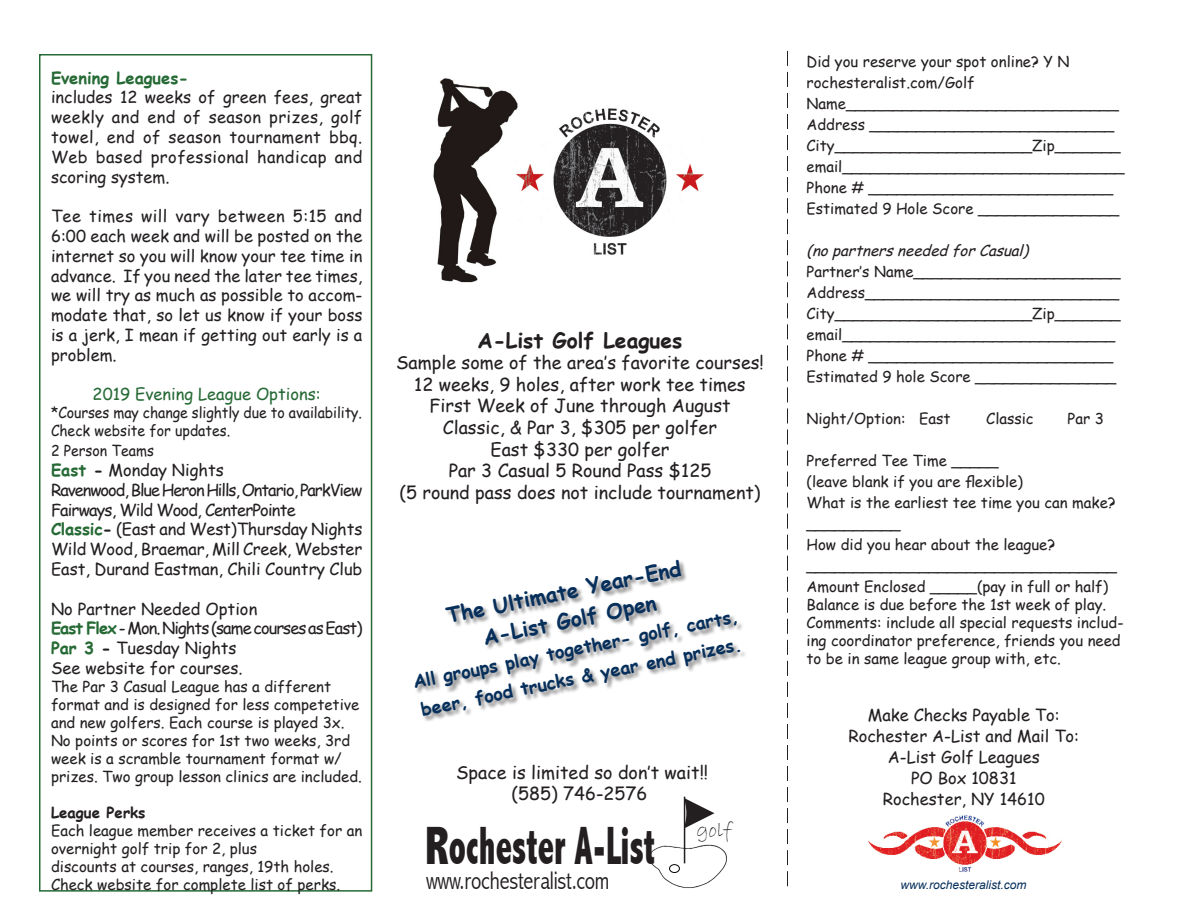
<style>
.page{position:relative;width:1188px;height:918px;background:#fff}
.page>*{position:absolute;margin:0;border:0;box-sizing:border-box;transform-origin:0 0}
.t1{font:800 condensed 54px "Abadi";color:#231f20;scale:.88 1}
.t2{font:300 condensed 25.5px "Abadi";letter-spacing:-.01em;color:#231f20;scale:.95 1}
.t3{font:700 21px "Comic Sans MS";color:#062f5b}
.t4{font:700 21px "Comic Sans MS";color:#231f20}
.t5{font:21px "Bradley Hand ITC";color:#231f20}
.t6{font:18px "Comic Sans MS";color:#231f20}
.t7{font:700 18px "Comic Sans MS";color:#062f5b}
.t8{font:16.5px/19.8px "Comic Sans MS";color:#231f20;text-align:justify}
.t9{font:16.5px/19.8px "Comic Sans MS";letter-spacing:-.06em;color:#231f20}
.t10{font:16.5px "Comic Sans MS";color:#266a35}
.t11{font:700 16.5px "Comic Sans MS";color:#266a35}
.t12{font:15px/18px "Comic Sans MS";color:#231f20}
.t13{font:15px "Comic Sans MS";color:#231f20;scale:.94 1}
.t14{font:italic 15px "Comic Sans MS";color:#231f20}
.t15{font:700 15px "Comic Sans MS";color:#231f20}
.t16{font:italic 12px "Arial";color:#062f5b}
.s1{font-weight:700;color:#266a35}
.s2{font-weight:700}
</style>
<div class="page">
<div style="left:39px;top:54px;width:333px;height:838px;border:2px solid #266a35"></div>
<svg style="left:787px;top:51px;width:1px;height:835px"></svg>
<div style="left:415px;top:559px;width:332px;height:163px;background:#231f20;opacity:.55"></div>
<img style="left:868px;top:815px;width:194px;height:57px">
<img style="left:649px;top:828px;width:78px;height:60px">
<svg style="left:685px;top:798px;width:29px;height:31px"></svg>
<div style="left:664px;top:790px;width:22px;height:46px;background:#fff;border-radius:50%"></div>
<hr style="left:684px;top:797px;width:1px;height:66px;background:#231f20">
<div style="left:669px;top:864px;width:11px;height:9px;border:1px solid #000;border-radius:50%"></div>
<img style="left:433px;top:78px;width:271px;height:205px">
<p class="t11" style="left:51px;top:66px;width:139px">Evening Leagues-</p>
<p class="t8" style="left:51px;top:87px;width:313px">includes 12 weeks of green fees, great weekly and end of season prizes, golf towel, end of season tournament bbq.<br>Web based professional handicap and scoring system.</p>
<p class="t8" style="left:51px;top:206px;width:313px">Tee times will vary between 5:15 and 6:00 each week and will be posted on the internet so you will know your tee time in advance. If you need the later tee times, we will try as much as possible to accom&shy;modate that, so let us know if your boss is a jerk, I mean if getting out early is a problem.</p>
<p class="t10" style="left:93px;top:382px;width:230px">2019 Evening League Options:</p>
<p class="t13" style="left:51px;top:402px;width:332px">*Courses may change slightly due to availability.</p>
<p class="t13" style="left:51px;top:420px;width:192px">Check website for updates.</p>
<p class="t13" style="left:51px;top:440px;width:111px">2 Person Teams</p>
<p class="t8" style="left:51px;top:460px;width:174px"><span class="s1">East</span> <span class="s2">-</span> Monday Nights</p>
<p class="t9" style="left:51px;top:479px;width:313px">Ravenwood, Blue Heron Hills, Ontario, ParkView<br>Fairways, Wild Wood, CenterPointe</p>
<p class="t8" style="left:51px;top:519px;width:313px"><span class="s1">Classic</span><span class="s2">-</span> (East and West)Thursday Nights</p>
<p class="t8" style="left:51px;top:539px;width:313px">Wild Wood, Braemar, Mill Creek, Webster<br>East, Durand Eastman, Chili Country Club</p>
<p class="t8" style="left:51px;top:598px;width:208px">No Partner Needed Option</p>
<p class="t9" style="left:51px;top:618px;width:313px"><span class="s1">East Flex</span> - Mon. Nights (same courses as East)</p>
<p class="t8" style="left:51px;top:638px;width:187px"><span class="s1">Par 3</span> <span class="s2">-</span> Tuesday Nights</p>
<p class="t8" style="left:51px;top:658px;width:193px">See website for courses.</p>
<p class="t12" style="left:51px;top:677px;width:312px">The Par 3 Casual League has a different format and is designed for less competetive and new golfers. Each course is played 3x.<br>No points or scores for 1st two weeks, 3rd week is a scramble tournament format w/ prizes. Two group lesson clinics are included.</p>
<p class="t15" style="left:51px;top:802px;width:96px">League Perks</p>
<p class="t12" style="left:51px;top:821px;width:313px">Each league member receives a ticket for an overnight golf trip for 2, plus</p>
<p class="t12" style="left:51px;top:857px;width:291px">discounts at courses, ranges, 19th holes.<br>Check website for complete list of perks.</p>
<p class="t2" style="left:426px;top:866px;width:195px">www.rochesteralist.com</p>
<p class="t4" style="left:478px;top:325px;width:206px">A-List Golf Leagues</p>
<p class="t6" style="left:396px;top:349px;width:369px">Sample some of the area’s favorite courses!</p>
<p class="t6" style="left:414px;top:371px;width:333px">12 weeks, 9 holes, after work tee times</p>
<p class="t6" style="left:429px;top:393px;width:303px">First Week of June through August</p>
<p class="t6" style="left:443px;top:414px;width:276px">Classic, &amp; Par 3, $305 per golfer</p>
<p class="t6" style="left:491px;top:436px;width:181px">East $330 per golfer</p>
<p class="t6" style="left:449px;top:457px;width:264px">Par 3 Casual 5 Round Pass $125</p>
<p class="t6" style="left:399px;top:479px;width:363px">(5 round pass does not include tournament)</p>
<p class="t3" style="left:444px;top:601px;width:241px;rotate:-12deg">The Ultimate Year-End</p>
<p class="t3" style="left:480px;top:623px;width:178px;rotate:-12deg">A-List Golf Open</p>
<p class="t7" style="left:410px;top:670px;width:334px;rotate:-12deg">All groups play together- golf, carts,</p>
<p class="t7" style="left:419px;top:698px;width:329px;rotate:-12deg">beer, food trucks &amp; year end prizes.</p>
<p class="t6" style="left:456px;top:759px;width:254px">Space is limited so don’t wait!!</p>
<p class="t6" style="left:512px;top:780px;width:137px">(585) 746-2576</p>
<p class="t5" style="left:696px;top:817px;width:37px">golf</p>
<p class="t1" style="left:425px;top:815px;width:263px">Rochester A-List</p>
<p class="t12" style="left:807px;top:52px;width:264px">Did you reserve your spot online? Y N</p>
<p class="t12" style="left:807px;top:73px;width:170px">rochesteralist.com/Golf</p>
<p class="t12" style="left:807px;top:94px;width:314px">Name_____________________________</p>
<p class="t12" style="left:807px;top:115px;width:309px">Address __________________________</p>
<p class="t12" style="left:807px;top:136px;width:316px">City_____________________Zip_______</p>
<p class="t12" style="left:807px;top:157px;width:320px">email______________________________</p>
<p class="t12" style="left:807px;top:178px;width:308px">Phone # __________________________</p>
<p class="t12" style="left:807px;top:199px;width:314px">Estimated 9 Hole Score _______________</p>
<p class="t14" style="left:807px;top:240px;width:228px">(nopartnersneededforCasual)</p>
<p class="t12" style="left:807px;top:262px;width:315px">Partner’s Name______________________</p>
<p class="t12" style="left:807px;top:283px;width:314px">Address___________________________</p>
<p class="t12" style="left:807px;top:304px;width:316px">City_____________________Zip_______</p>
<p class="t12" style="left:807px;top:325px;width:310px">email_____________________________</p>
<p class="t12" style="left:807px;top:345px;width:311px;line-height:21px">Phone # __________________________<br>Estimated 9 hole Score _______________</p>
<p class="t12" style="left:807px;top:409px;width:145px">Night/Option: East</p>
<p class="t12" style="left:986px;top:409px;width:49px">Classic</p>
<p class="t12" style="left:1068px;top:409px;width:38px">Par 3</p>
<p class="t12" style="left:807px;top:451px;width:193px">Preferred Tee Time _____</p>
<p class="t12" style="left:807px;top:472px;width:218px">(leave blank if you are flexible)</p>
<p class="t12" style="left:807px;top:493px;width:311px">What is the earliest tee time you can make?</p>
<p class="t12" style="left:807px;top:514px;width:96px">__________</p>
<p class="t12" style="left:807px;top:535px;width:250px">How did you hear about the league?</p>
<p class="t12" style="left:807px;top:556px;width:312px">_________________________________</p>
<p class="t12" style="left:807px;top:577px;width:303px">Amount Enclosed _____(pay in full or half)</p>
<p class="t12" style="left:807px;top:595px;width:301px">Balance is due before the 1st week of play.</p>
<p class="t12" style="left:807px;top:613px;width:319px">Comments: include all special requests includ&shy;ing coordinator preference, friends you need to be in same league group with, etc.</p>
<p class="t8" style="left:868px;top:705px;width:193px">Make Checks Payable To:</p>
<p class="t8" style="left:848px;top:726px;width:232px">Rochester A-List and Mail To:</p>
<p class="t8" style="left:888px;top:747px;width:154px">A-List Golf Leagues</p>
<p class="t8" style="left:911px;top:768px;width:107px">PO Box 10831</p>
<p class="t8" style="left:883px;top:789px;width:163px">Rochester, NY 14610</p>
<p class="t16" style="left:900px;top:877px;width:128px">www.rochesteralist.com</p>
</div>
